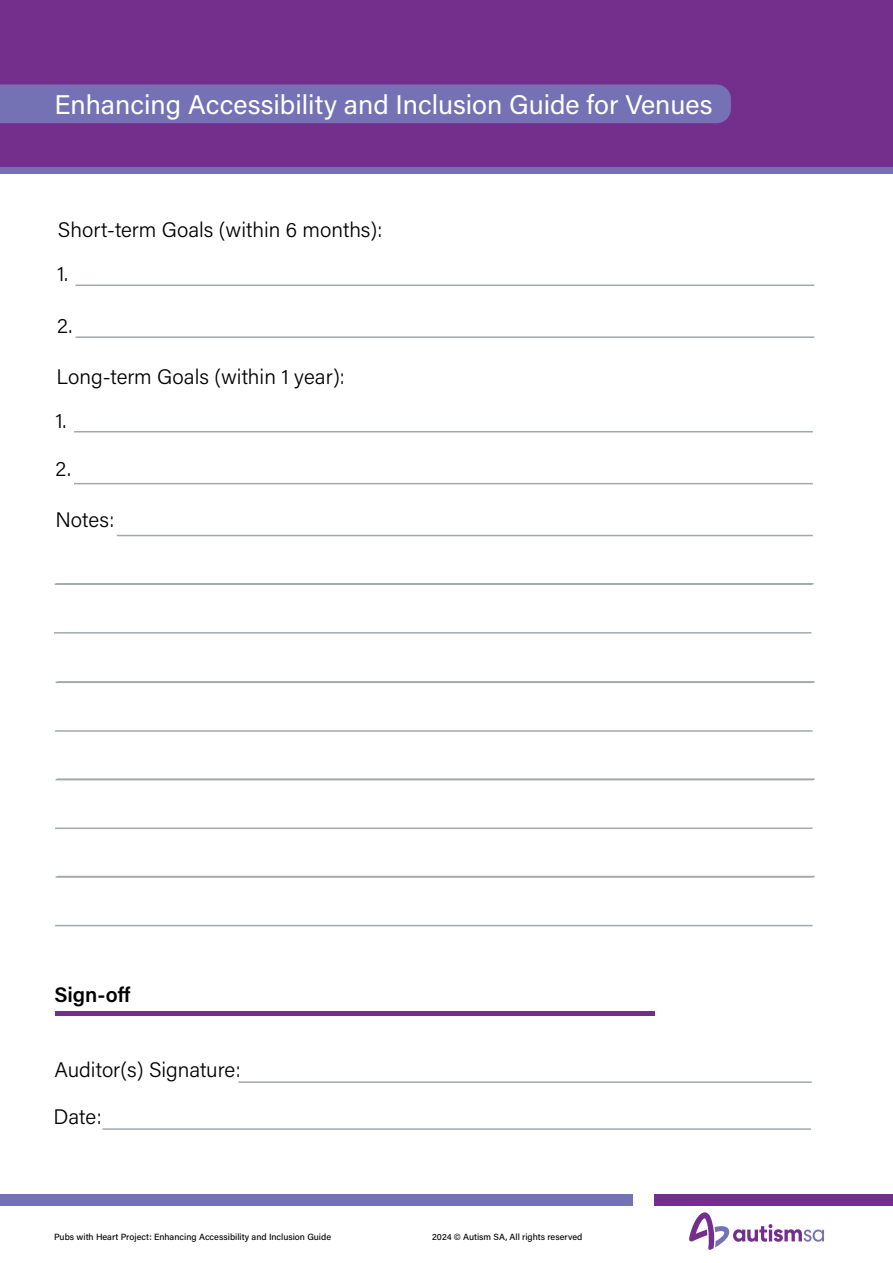
<style>
.page{position:relative;width:893px;height:1263px;background:#fff}
.page>*{position:absolute;margin:0;border:0;box-sizing:border-box;transform-origin:0 0}
.Heading{font:27px "Acumin Pro";color:#fff}
.t1{font:300 21px "Acumin Pro";color:#000}
.t2{font:600 21px "Acumin Pro";color:#000}
.t3{font:500 9px "Acumin Pro";color:#000}
</style>
<div class="page">
<div style="left:0;top:0;width:893px;height:168px;background:#742f8d"></div>
<div style="left:0;top:168px;width:893px;height:6px;background:#7472b5"></div>
<div style="left:0;top:85px;width:731px;height:38px;background:#7472b5"></div>
<hr style="left:56px;top:1012px;width:599px;height:4px;background:#742f8d">
<hr style="left:76px;top:336px;width:738px;height:2px;background:#a1a9ad">
<hr style="left:74px;top:483px;width:739px;height:1px;background:#a1a9ad">
<hr style="left:76px;top:285px;width:738px;height:1px;background:#a1a9ad">
<hr style="left:74px;top:431px;width:739px;height:1px;background:#a1a9ad">
<hr style="left:55px;top:583px;width:757px;height:2px;background:#a1a9ad">
<hr style="left:56px;top:681px;width:757px;height:2px;background:#a1a9ad">
<hr style="left:56px;top:779px;width:757px;height:1px;background:#a1a9ad">
<hr style="left:56px;top:876px;width:757px;height:2px;background:#a1a9ad">
<hr style="left:56px;top:583px;width:758px;height:1px;background:#a1a9ad">
<hr style="left:57px;top:681px;width:758px;height:2px;background:#a1a9ad">
<hr style="left:57px;top:778px;width:758px;height:2px;background:#a1a9ad">
<hr style="left:57px;top:876px;width:758px;height:1px;background:#a1a9ad">
<hr style="left:117px;top:535px;width:696px;height:1px;background:#a1a9ad">
<hr style="left:238px;top:1081px;width:574px;height:2px;background:#a1a9ad">
<hr style="left:102px;top:1128px;width:709px;height:2px;background:#a1a9ad">
<hr style="left:54px;top:632px;width:757px;height:2px;background:#a1a9ad">
<hr style="left:55px;top:730px;width:757px;height:2px;background:#a1a9ad">
<hr style="left:55px;top:827px;width:757px;height:2px;background:#a1a9ad">
<hr style="left:55px;top:925px;width:757px;height:1px;background:#a1a9ad">
<div style="left:0;top:1194px;width:633px;height:11px;background:#7472b5"></div>
<div style="left:655px;top:1194px;width:238px;height:11px;background:#742f8d"></div>
<svg style="left:689px;top:1212px;width:135px;height:38px"></svg>
<p class="Heading" style="left:54px;top:86px;width:660px">Enhancing Accessibility and Inclusion Guide for Venues</p>
<p class="t1" style="left:58px;top:215px;width:326px">Short-term Goals (within 6 months):</p>
<p class="t1" style="left:57px;top:260px;width:13px">1.</p>
<p class="t1" style="left:57px;top:311px;width:17px">2.</p>
<p class="t1" style="left:56px;top:362px;width:290px">Long-term Goals (within 1 year):</p>
<p class="t1" style="left:56px;top:406px;width:13px">1.</p>
<p class="t1" style="left:56px;top:454px;width:17px">2.</p>
<p class="t1" style="left:56px;top:505px;width:60px">Notes:</p>
<p class="t2" style="left:54px;top:980px;width:78px">Sign-off</p>
<p class="t1" style="left:54px;top:1055px;width:188px">Auditor(s) Signature:</p>
<p class="t1" style="left:54px;top:1102px;width:50px">Date:</p>
<p class="t3" style="left:54px;top:1230px;width:279px">Pubs with Heart Project: Enhancing Accessibility and Inclusion Guide</p>
<p class="t3" style="left:432px;top:1230px;width:152px">2024 © Autism SA, All rights reserved</p>
</div>
